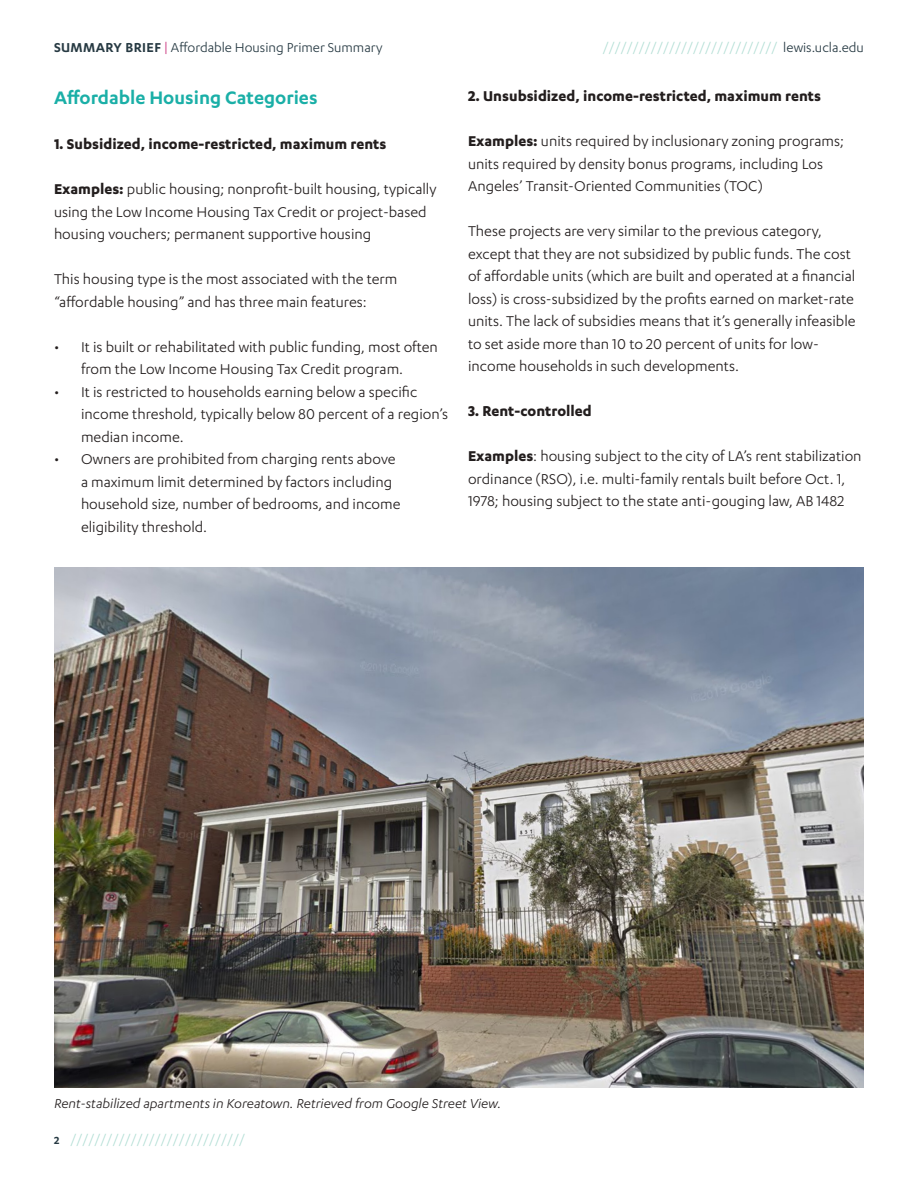
<style>
.page{position:relative;width:918px;height:1188px;background:#fff}
.page>*{position:absolute;margin:0;border:0;box-sizing:border-box;transform-origin:0 0}
.t1{font:600 21px "Karbon";color:#1aafa7}
.Body_Copy{font:16.5px/22.5px "Karbon";color:#231e1e}
.Subheader{font:700 16.5px "Karbon";color:#231e1e}
.t2{font:15px "Karbon";color:#afddd3}
.t3{font:italic 15px "Karbon";color:#231e1e}
.Small_Page_Header{font:15px "Karbon";color:#273a43}
.s1{font-weight:600}
.s2{color:#c72776}
.s3{font-weight:700}
.s4{color:#273a43}
.s5{font-weight:600;font-size:12px;color:#273a43}
</style>
<div class="page">
<img style="left:54px;top:567px;width:810px;height:520px">
<p class="Small_Page_Header" style="left:54px;top:39px;width:330px"><span class="s1">SUMMARY BRIEF</span> <span class="s2">|</span> Affordable Housing Primer Summary</p>
<p class="t1" style="left:54px;top:86px;width:265px">Affordable Housing Categories</p>
<p class="Subheader" style="left:54px;top:135px;width:334px">1. Subsidized, income-restricted, maximum rents</p>
<p class="Body_Copy" style="left:54px;top:178px;width:384px"><span class="s3">Examples:</span> public housing; nonprofit-built housing, typically using the Low Income Housing Tax Credit or project-based housing vouchers; permanent supportive housing</p>
<p class="Body_Copy" style="left:54px;top:268px;width:345px">This housing type is the most associated with the term “affordable housing” and has three main features:</p>
<p class="Body_Copy" style="left:54px;top:335px;width:385px;text-align:center">• It is built or rehabilitated with public funding, most often from the Low Income Housing Tax Credit program.</p>
<p class="Body_Copy" style="left:81px;top:380px;width:369px;text-indent:-27px">• It is restricted to households earning below a specific income threshold, typically below 80 percent of a region’s median income.</p>
<p class="Body_Copy" style="left:81px;top:448px;width:321px;text-indent:-27px">• Owners are prohibited from charging rents above a maximum limit determined by factors including household size, number of bedrooms, and income eligibility threshold.</p>
<p class="t2" style="left:603px;top:39px;width:263px">///////////////////////////// <span class="s4">lewis.ucla.edu</span></p>
<p class="Subheader" style="left:468px;top:87px;width:354px">2. Unsubsidized, income-restricted, maximum rents</p>
<p class="Body_Copy" style="left:468px;top:130px;width:378px"><span class="s3">Examples:</span> units required by inclusionary zoning programs; units required by density bonus programs, including Los<br>Angeles’ Transit-Oriented Communities (TOC)</p>
<p class="Body_Copy" style="left:468px;top:220px;width:389px">These projects are very similar to the previous category, except that they are not subsidized by public funds. The cost of affordable units (which are built and operated at a financial loss) is cross-subsidized by the profits earned on market-rate units. The lack of subsidies means that it’s generally infeasible to set aside more than 10 to 20 percent of units for low&shy;income households in such developments.</p>
<p class="Subheader" style="left:468px;top:402px;width:125px">3. Rent-controlled</p>
<p class="Body_Copy" style="left:468px;top:445px;width:395px"><span class="s3">Examples</span>: housing subject to the city of LA’s rent stabilization ordinance (RSO), i.e. multi-family rentals built before Oct. 1,<br>1978; housing subject to the state anti-gouging law, AB 1482</p>
<p class="t3" style="left:54px;top:1095px;width:449px">Rent-stabilized apartments in Koreatown. Retrieved from Google Street View.</p>
<p class="t2" style="left:54px;top:1131px;width:193px"><span class="s5">2</span> /////////////////////////////</p>
</div>
